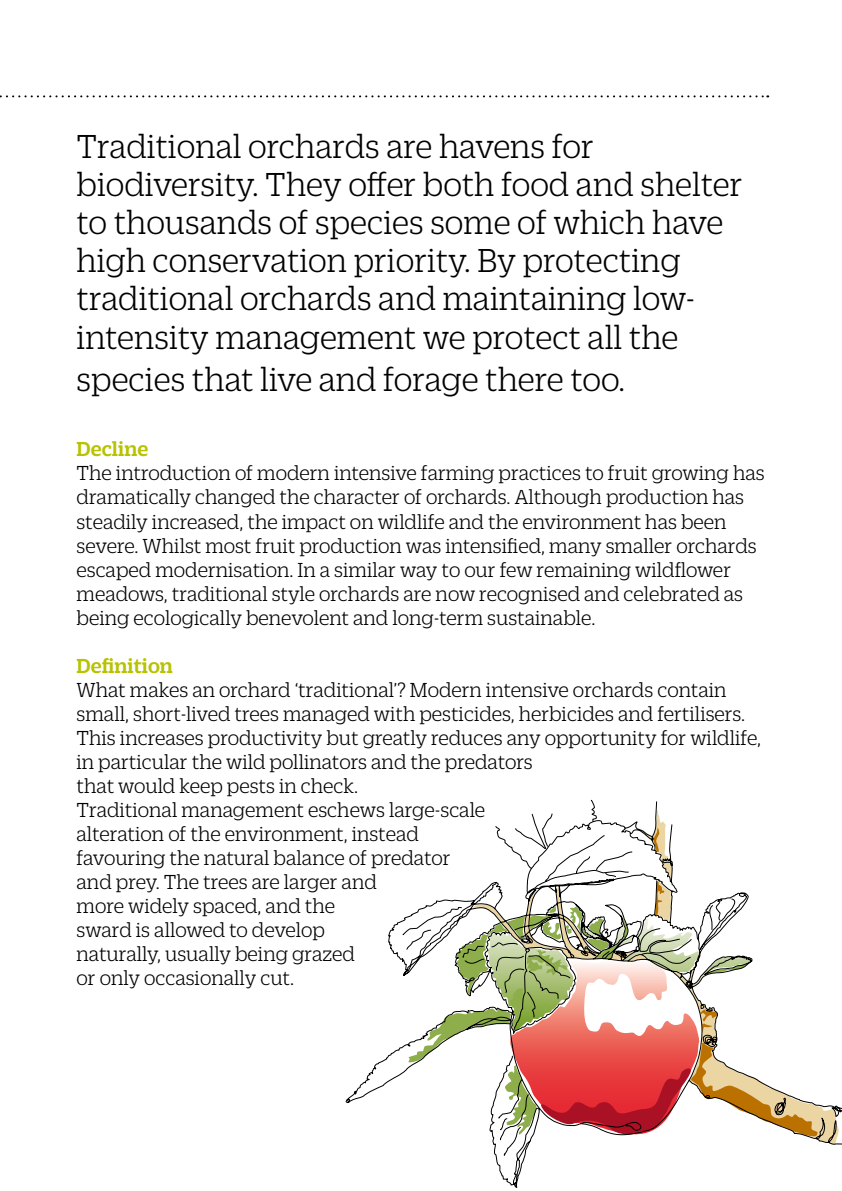
<style>
.page{position:relative;width:842px;height:1191px;background:#fff}
.page>*{position:absolute;margin:0;border:0;box-sizing:border-box;transform-origin:0 0}
.t1{font:300 36px/38px "Duplicate Slab";color:#000}
.t2{font:300 22px/24px "Duplicate Slab";color:#000}
.t3{font:500 22px "Duplicate Slab";color:#b7c200}
</style>
<div class="page">
<svg style="left:0;top:95px;width:768px;height:2px"></svg>
<svg style="left:345px;top:799px;width:497px;height:389px"></svg>
<p class="t1" style="left:77px;top:126px;width:667px">Traditional orchards are havens for biodiversity. They offer both food and shelter to thousands of species some of which have high conservation priority. By protecting traditional orchards and maintaining low&shy;intensity management we protect all the</p>
<h1 class="t1" style="left:77px;top:358px;width:550px">species that live and forage there too.</h1>
<p class="t3" style="left:77px;top:435px;width:73px">Decline</p>
<p class="t2" style="left:77px;top:460px;width:690px">The introduction of modern intensive farming practices to fruit growing has dramatically changed the character of orchards. Although production has steadily increased, the impact on wildlife and the environment has been severe. Whilst most fruit production was intensified, many smaller orchards escaped modernisation. In a similar way to our few remaining wildflower meadows, traditional style orchards are now recognised and celebrated as being ecologically benevolent and long-term sustainable.</p>
<p class="t3" style="left:77px;top:651px;width:98px">Definition</p>
<p class="t2" style="left:77px;top:676px;width:686px">What makes an orchard ‘traditional’? Modern intensive orchards contain small, short-lived trees managed with pesticides, herbicides and fertilisers.<br>This increases productivity but greatly reduces any opportunity for wildlife, in particular the wild pollinators and the predators<br>that would keep pests in check.<br>Traditional management eschews large-scale<br>alteration of the environment, instead<br>favouring the natural balance of predator<br>and prey. The trees are larger and<br>more widely spaced, and the<br>sward is allowed to develop<br>naturally, usually being grazed<br>or only occasionally cut.</p>
</div>
